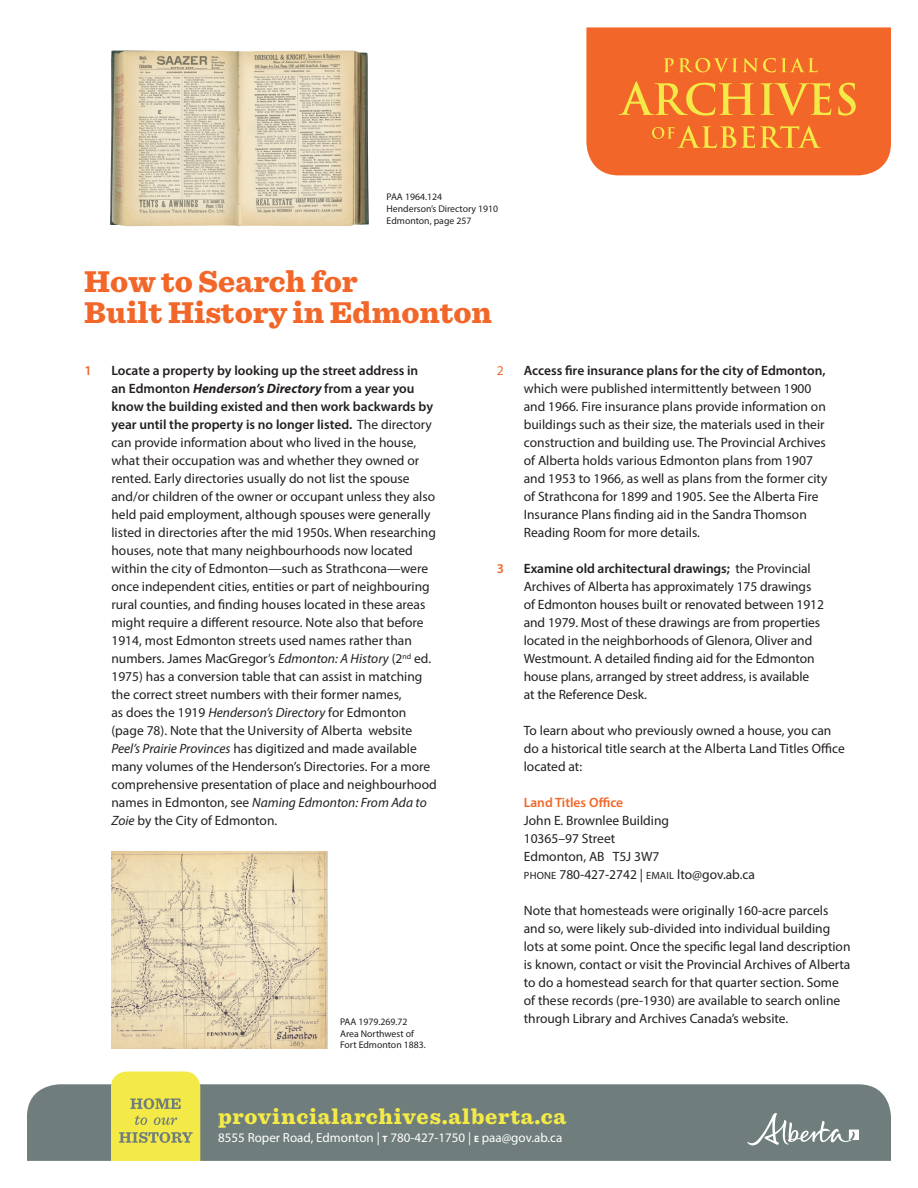
<style>
.page{position:relative;width:918px;height:1188px;background:#fff}
.page>*{position:absolute;margin:0;border:0;box-sizing:border-box;transform-origin:0 0}
.t1{font:900 31.5px/30.9px "Sentinel";color:#f26729}
.t2{font:900 22.5px "Sentinel";letter-spacing:.035em;color:#f4ea47}
.t3{font:13.5px/18px "Myriad Pro";color:#231f20}
.t4{font:600 13.5px "Myriad Pro";color:#231f20}
.t5{font:600 13.5px "Myriad Pro";color:#f26729}
.t6{font:13.5px "Myriad Pro";color:#f26729}
.t7{font:13.05px "Myriad Pro";color:#fff}
.t8{font:9.75px/11.7px "Myriad Pro";color:#231f20}
.s1{font-weight:600}
.s2{font-weight:700;font-style:italic}
.s3{font-style:italic}
.s4{font-size:10.5px}
.s5{font-weight:700;font-size:9.15px}
</style>
<div class="page">
<img style="left:110px;top:51px;width:259px;height:175px">
<div style="left:27px;top:1084px;width:864px;height:77px;background:#6f7d7c"></div>
<svg style="left:747px;top:1113px;width:112px;height:34px;background:#899594"></svg>
<div style="left:586px;top:27px;width:305px;height:148px;background:#f26729"></div>
<svg style="left:664px;top:58px;width:154px;height:14px;background:#f28630"></svg>
<svg style="left:619px;top:81px;width:136px;height:35px;background:#f28b31"></svg>
<svg style="left:761px;top:83px;width:70px;height:33px;background:#f28e32"></svg>
<svg style="left:838px;top:83px;width:18px;height:33px"></svg>
<svg style="left:652px;top:126px;width:169px;height:22px;background:#f28930"></svg>
<svg style="left:111px;top:1072px;width:89px;height:89px;background:#e6df4e"></svg>
<img style="left:111px;top:851px;width:216px;height:197px">
<p class="t8" style="left:387px;top:191px;width:113px">PAA 1964.124<br>Henderson’s Directory 1910<br>Edmonton, page 257</p>
<h1 class="t1" style="left:84px;top:265px;width:409px">How to Search for<br>Built History in Edmonton</h1>
<p class="t5" style="left:84px;top:362px;width:9px">1</p>
<p class="t3" style="left:111px;top:361px;width:327px"><span class="s1">Locate a property by looking up the street address in<br>an Edmonton</span> <span class="s2">Henderson’s Directory</span> <span class="s1">from a year you know the building existed and then work backwards by year until the property is no longer listed.</span> The directory can provide information about who lived in the house, what their occupation was and whether they owned or rented. Early directories usually do not list the spouse and/or children of the owner or occupant unless they also held paid employment, although spouses were generally listed in directories after the mid 1950s. When researching houses, note that many neighbourhoods now located within the city of Edmonton—such as Strathcona—were once independent cities, entities or part of neighbouring rural counties, and finding houses located in these areas might require a different resource. Note also that before 1914, most Edmonton streets used names rather than numbers. James MacGregor’s <span class="s3">Edmonton: A History</span> (2<sup>nd</sup> ed.<br>1975) has a conversion table that can assist in matching the correct street numbers with their former names,<br>as does the 1919 <span class="s3">Henderson’s Directory</span> for Edmonton (page 78). Note that the University of Alberta website <span class="s3">Peel’s Prairie Provinces</span> has digitized and made available many volumes of the Henderson’s Directories. For a more comprehensive presentation of place and neighbourhood names in Edmonton, see <span class="s3">Naming Edmonton: From Ada to Zoie</span> by the City of Edmonton.</p>
<p class="t8" style="left:340px;top:1016px;width:87px">PAA 1979.269.72<br>Area Northwest of<br>Fort Edmonton 1883.</p>
<p class="t6" style="left:497px;top:362px;width:8px">2</p>
<p class="t4" style="left:524px;top:362px;width:303px">Access fire insurance plans for the city of Edmonton,</p>
<p class="t3" style="left:524px;top:379px;width:305px">which were published intermittently between 1900 and 1966. Fire insurance plans provide information on buildings such as their size, the materials used in their construction and building use. The Provincial Archives of Alberta holds various Edmonton plans from 1907 and 1953 to 1966, as well as plans from the former city of Strathcona for 1899 and 1905. See the Alberta Fire Insurance Plans finding aid in the Sandra Thomson Reading Room for more details.</p>
<p class="t5" style="left:497px;top:560px;width:9px">3</p>
<p class="t3" style="left:524px;top:559px;width:302px"><span class="s1">Examine old architectural drawings;</span> the Provincial Archives of Alberta has approximately 175 drawings of Edmonton houses built or renovated between 1912 and 1979. Most of these drawings are from properties located in the neighborhoods of Glenora, Oliver and Westmount. A detailed finding aid for the Edmonton house plans, arranged by street address, is available<br>at the Reference Desk.</p>
<p class="t3" style="left:524px;top:721px;width:323px">To learn about who previously owned a house, you can do a historical title search at the Alberta Land Titles Office located at:</p>
<p class="t5" style="left:524px;top:794px;width:101px">Land Titles Office</p>
<p class="t3" style="left:524px;top:811px;width:233px">John E. Brownlee Building<br>10365–97 Street<br>Edmonton, AB T5J 3W7<br><span class="s4">PHONE</span> 780-427-2742 | <span class="s4">EMAIL</span> lto@gov.ab.ca</p>
<p class="t3" style="left:524px;top:901px;width:328px">Note that homesteads were originally 160-acre parcels and so, were likely sub-divided into individual building lots at some point. Once the specific legal land description is known, contact or visit the Provincial Archives of Alberta to do a homestead search for that quarter section. Some of these records (pre-1930) are available to search online through Library and Archives Canada’s website.</p>
<h2 class="t2" style="left:218px;top:1098px;width:350px">provincialarchives.alberta.ca</h2>
<p class="t7" style="left:218px;top:1130px;width:346px">8555 Roper Road, Edmonton | <span class="s5">t</span> 780-427-1750 | <span class="s5">e</span> paa@gov.ab.ca</p>
</div>
